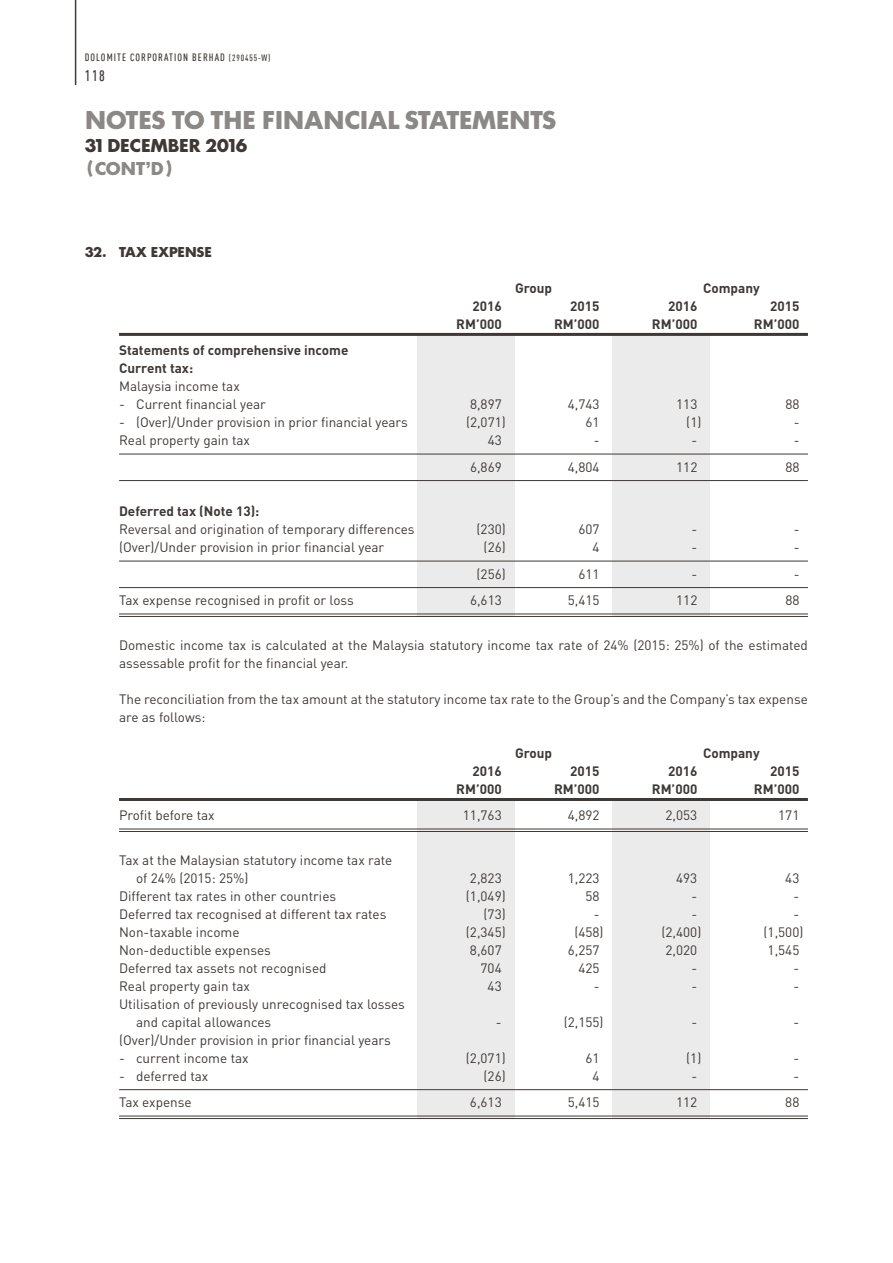
<style>
.page{position:relative;width:893px;height:1263px;background:#fff}
.page>*{position:absolute;margin:0;border:0;box-sizing:border-box;transform-origin:0 0}
.t1{font:27px "Futura L Bld";color:#8b8886}
.t2{font:19.5px "Futura L Bld";color:#3e3935}
.t3{font:19.5px "Futura L Bld";color:#8b8886}
.t4{font:15px "Futura L Bld";color:#3e3935}
.t5{font:500 15px "DIN Cond";color:#3e3935}
.t6{font:13.5px/18px "DIN";color:#3e3935}
.t7{font:700 13.5px/18px "DIN";color:#3e3935}
.t8{font:500 10.5px "DIN Cond";letter-spacing:.1em;color:#3e3935}
.s1{font-size:9px}
</style>
<div class="page">
<hr style="left:75px;top:0;width:1px;height:85px;background:#3e3935">
<div style="left:612px;top:335px;width:98px;height:281px;background:#ecebeb"></div>
<div style="left:417px;top:335px;width:97px;height:281px;background:#ecebeb"></div>
<div style="left:612px;top:800px;width:98px;height:318px;background:#ecebeb"></div>
<div style="left:417px;top:800px;width:97px;height:318px;background:#ecebeb"></div>
<hr style="left:119px;top:333px;width:689px;height:3px;background:#3e3935">
<hr style="left:119px;top:454px;width:689px;height:1px;background:#3e3935">
<hr style="left:119px;top:480px;width:689px;height:1px;background:#3e3935">
<hr style="left:119px;top:561px;width:689px;height:1px;background:#3e3935">
<hr style="left:119px;top:587px;width:689px;height:1px;background:#3e3935">
<hr style="left:119px;top:614px;width:689px;height:1px;background:#3e3935">
<hr style="left:119px;top:616px;width:689px;height:1px;background:#3e3935">
<hr style="left:119px;top:798px;width:689px;height:3px;background:#3e3935">
<hr style="left:119px;top:829px;width:689px;height:1px;background:#3e3935">
<hr style="left:119px;top:831px;width:689px;height:1px;background:#3e3935">
<hr style="left:119px;top:1089px;width:689px;height:1px;background:#3e3935">
<hr style="left:119px;top:1116px;width:689px;height:1px;background:#3e3935">
<hr style="left:119px;top:1118px;width:689px;height:1px;background:#3e3935">
<p class="t8" style="left:85px;top:51px;width:187px">DOLOMITE CORPORATION BERHAD <span class="s1">(290455-W)</span></p>
<p class="t5" style="left:85px;top:67px;width:22px">118</p>
<h1 class="t1" style="left:85px;top:102px;width:473px">NOTES TO THE FINANCIAL STATEMENTS</h1>
<h2 class="t2" style="left:85px;top:132px;width:164px">31 DECEMBER 2016</h2>
<h2 class="t3" style="left:85px;top:156px;width:90px">(CONT’D)</h2>
<p class="t4" style="left:85px;top:242px;width:128px">32. TAX EXPENSE</p>
<p class="t7" style="left:515px;top:278px;width:39px">Group</p>
<p class="t7" style="left:703px;top:278px;width:58px">Company</p>
<p class="t7" style="left:472px;top:296px;width:31px">2016</p>
<p class="t7" style="left:570px;top:296px;width:31px">2015</p>
<p class="t7" style="left:668px;top:296px;width:31px">2016</p>
<p class="t7" style="left:770px;top:296px;width:31px">2015</p>
<p class="t7" style="left:456px;top:314px;width:47px">RM’000</p>
<p class="t7" style="left:554px;top:314px;width:47px">RM’000</p>
<p class="t7" style="left:652px;top:314px;width:47px">RM’000</p>
<p class="t7" style="left:754px;top:314px;width:47px">RM’000</p>
<p class="t7" style="left:119px;top:341px;width:231px">Statements of comprehensive income<br>Current tax:</p>
<p class="t6" style="left:119px;top:377px;width:122px">Malaysia income tax</p>
<p class="t6" style="left:119px;top:395px;width:148px">- Current financial year</p>
<p class="t6" style="left:470px;top:395px;width:33px">8,897</p>
<p class="t6" style="left:568px;top:395px;width:33px">4,743</p>
<p class="t6" style="left:676px;top:395px;width:23px">113</p>
<p class="t6" style="left:785px;top:395px;width:16px">88</p>
<p class="t6" style="left:119px;top:413px;width:290px">- (Over)/Under provision in prior financial years</p>
<p class="t6" style="left:466px;top:413px;width:41px">(2,071)</p>
<p class="t6" style="left:585px;top:413px;width:16px">61</p>
<p class="t6" style="left:686px;top:413px;width:17px">(1)</p>
<p class="t6" style="left:794px;top:413px;width:7px">-</p>
<p class="t6" style="left:119px;top:431px;width:133px">Real property gain tax</p>
<p class="t6" style="left:488px;top:431px;width:16px">43</p>
<p class="t6" style="left:594px;top:431px;width:7px">-</p>
<p class="t6" style="left:692px;top:431px;width:7px">-</p>
<p class="t6" style="left:794px;top:431px;width:7px">-</p>
<p class="t6" style="left:470px;top:457px;width:33px">6,869</p>
<p class="t6" style="left:568px;top:457px;width:33px">4,804</p>
<p class="t6" style="left:676px;top:457px;width:23px">112</p>
<p class="t6" style="left:785px;top:457px;width:16px">88</p>
<p class="t7" style="left:119px;top:502px;width:142px">Deferred tax (Note 13):</p>
<p class="t6" style="left:119px;top:520px;width:297px">Reversal and origination of temporary differences</p>
<p class="t6" style="left:477px;top:520px;width:31px">(230)</p>
<p class="t6" style="left:578px;top:520px;width:23px">607</p>
<p class="t6" style="left:692px;top:520px;width:7px">-</p>
<p class="t6" style="left:794px;top:520px;width:7px">-</p>
<p class="t6" style="left:119px;top:538px;width:267px">(Over)/Under provision in prior financial year</p>
<p class="t6" style="left:484px;top:538px;width:24px">(26)</p>
<p class="t6" style="left:592px;top:538px;width:9px">4</p>
<p class="t6" style="left:692px;top:538px;width:7px">-</p>
<p class="t6" style="left:794px;top:538px;width:7px">-</p>
<p class="t6" style="left:477px;top:564px;width:31px">(256)</p>
<p class="t6" style="left:578px;top:564px;width:23px">611</p>
<p class="t6" style="left:692px;top:564px;width:7px">-</p>
<p class="t6" style="left:794px;top:564px;width:7px">-</p>
<p class="t6" style="left:119px;top:591px;width:236px">Tax expense recognised in profit or loss</p>
<p class="t6" style="left:470px;top:591px;width:33px">6,613</p>
<p class="t6" style="left:568px;top:591px;width:33px">5,415</p>
<p class="t6" style="left:676px;top:591px;width:23px">112</p>
<p class="t6" style="left:785px;top:591px;width:16px">88</p>
<p class="t6" style="left:119px;top:635px;width:690px">Domestic income tax is calculated at the Malaysia statutory income tax rate of 24% (2015: 25%) of the estimated assessable profit for the financial year.</p>
<p class="t6" style="left:119px;top:689px;width:690px">The reconciliation from the tax amount at the statutory income tax rate to the Group’s and the Company’s tax expense are as follows:</p>
<p class="t7" style="left:515px;top:743px;width:39px">Group</p>
<p class="t7" style="left:703px;top:743px;width:58px">Company</p>
<p class="t7" style="left:472px;top:761px;width:31px">2016</p>
<p class="t7" style="left:570px;top:761px;width:31px">2015</p>
<p class="t7" style="left:668px;top:761px;width:31px">2016</p>
<p class="t7" style="left:770px;top:761px;width:31px">2015</p>
<p class="t7" style="left:456px;top:779px;width:47px">RM’000</p>
<p class="t7" style="left:554px;top:779px;width:47px">RM’000</p>
<p class="t7" style="left:652px;top:779px;width:47px">RM’000</p>
<p class="t7" style="left:754px;top:779px;width:47px">RM’000</p>
<p class="t6" style="left:119px;top:806px;width:97px">Profit before tax</p>
<p class="t6" style="left:463px;top:806px;width:40px">11,763</p>
<p class="t6" style="left:568px;top:806px;width:33px">4,892</p>
<p class="t6" style="left:666px;top:806px;width:33px">2,053</p>
<p class="t6" style="left:778px;top:806px;width:23px">171</p>
<p class="t6" style="left:136px;top:850px;width:258px;text-indent:-17px">Tax at the Malaysian statutory income tax rate of 24% (2015: 25%)</p>
<p class="t6" style="left:470px;top:868px;width:33px">2,823</p>
<p class="t6" style="left:568px;top:868px;width:33px">1,223</p>
<p class="t6" style="left:676px;top:868px;width:23px">493</p>
<p class="t6" style="left:785px;top:868px;width:16px">43</p>
<p class="t6" style="left:119px;top:886px;width:219px">Different tax rates in other countries</p>
<p class="t6" style="left:466px;top:886px;width:41px">(1,049)</p>
<p class="t6" style="left:585px;top:886px;width:16px">58</p>
<p class="t6" style="left:692px;top:886px;width:7px">-</p>
<p class="t6" style="left:794px;top:886px;width:7px">-</p>
<p class="t6" style="left:119px;top:904px;width:269px">Deferred tax recognised at different tax rates</p>
<p class="t6" style="left:484px;top:904px;width:24px">(73)</p>
<p class="t6" style="left:594px;top:904px;width:7px">-</p>
<p class="t6" style="left:692px;top:904px;width:7px">-</p>
<p class="t6" style="left:794px;top:904px;width:7px">-</p>
<p class="t6" style="left:119px;top:922px;width:122px">Non-taxable income</p>
<p class="t6" style="left:466px;top:922px;width:41px">(2,345)</p>
<p class="t6" style="left:574px;top:922px;width:31px">(458)</p>
<p class="t6" style="left:662px;top:922px;width:41px">(2,400)</p>
<p class="t6" style="left:764px;top:922px;width:41px">(1,500)</p>
<p class="t6" style="left:119px;top:940px;width:153px">Non-deductible expenses</p>
<p class="t6" style="left:470px;top:940px;width:33px">8,607</p>
<p class="t6" style="left:568px;top:940px;width:33px">6,257</p>
<p class="t6" style="left:666px;top:940px;width:33px">2,020</p>
<p class="t6" style="left:768px;top:940px;width:33px">1,545</p>
<p class="t6" style="left:119px;top:958px;width:209px">Deferred tax assets not recognised</p>
<p class="t6" style="left:481px;top:958px;width:23px">704</p>
<p class="t6" style="left:578px;top:958px;width:23px">425</p>
<p class="t6" style="left:692px;top:958px;width:7px">-</p>
<p class="t6" style="left:794px;top:958px;width:7px">-</p>
<p class="t6" style="left:119px;top:976px;width:133px">Real property gain tax</p>
<p class="t6" style="left:488px;top:976px;width:16px">43</p>
<p class="t6" style="left:594px;top:976px;width:7px">-</p>
<p class="t6" style="left:692px;top:976px;width:7px">-</p>
<p class="t6" style="left:794px;top:976px;width:7px">-</p>
<p class="t6" style="left:136px;top:994px;width:270px;text-indent:-17px">Utilisation of previously unrecognised tax losses and capital allowances</p>
<p class="t6" style="left:496px;top:1012px;width:7px">-</p>
<p class="t6" style="left:564px;top:1012px;width:41px">(2,155)</p>
<p class="t6" style="left:692px;top:1012px;width:7px">-</p>
<p class="t6" style="left:794px;top:1012px;width:7px">-</p>
<p class="t6" style="left:119px;top:1030px;width:273px">(Over)/Under provision in prior financial years</p>
<p class="t6" style="left:119px;top:1048px;width:131px">- current income tax</p>
<p class="t6" style="left:466px;top:1048px;width:41px">(2,071)</p>
<p class="t6" style="left:585px;top:1048px;width:16px">61</p>
<p class="t6" style="left:686px;top:1048px;width:17px">(1)</p>
<p class="t6" style="left:794px;top:1048px;width:7px">-</p>
<p class="t6" style="left:119px;top:1066px;width:91px">- deferred tax</p>
<p class="t6" style="left:484px;top:1066px;width:24px">(26)</p>
<p class="t6" style="left:592px;top:1066px;width:9px">4</p>
<p class="t6" style="left:692px;top:1066px;width:7px">-</p>
<p class="t6" style="left:794px;top:1066px;width:7px">-</p>
<p class="t6" style="left:119px;top:1093px;width:74px">Tax expense</p>
<p class="t6" style="left:470px;top:1093px;width:33px">6,613</p>
<p class="t6" style="left:568px;top:1093px;width:33px">5,415</p>
<p class="t6" style="left:676px;top:1093px;width:23px">112</p>
<p class="t6" style="left:785px;top:1093px;width:16px">88</p>
</div>
